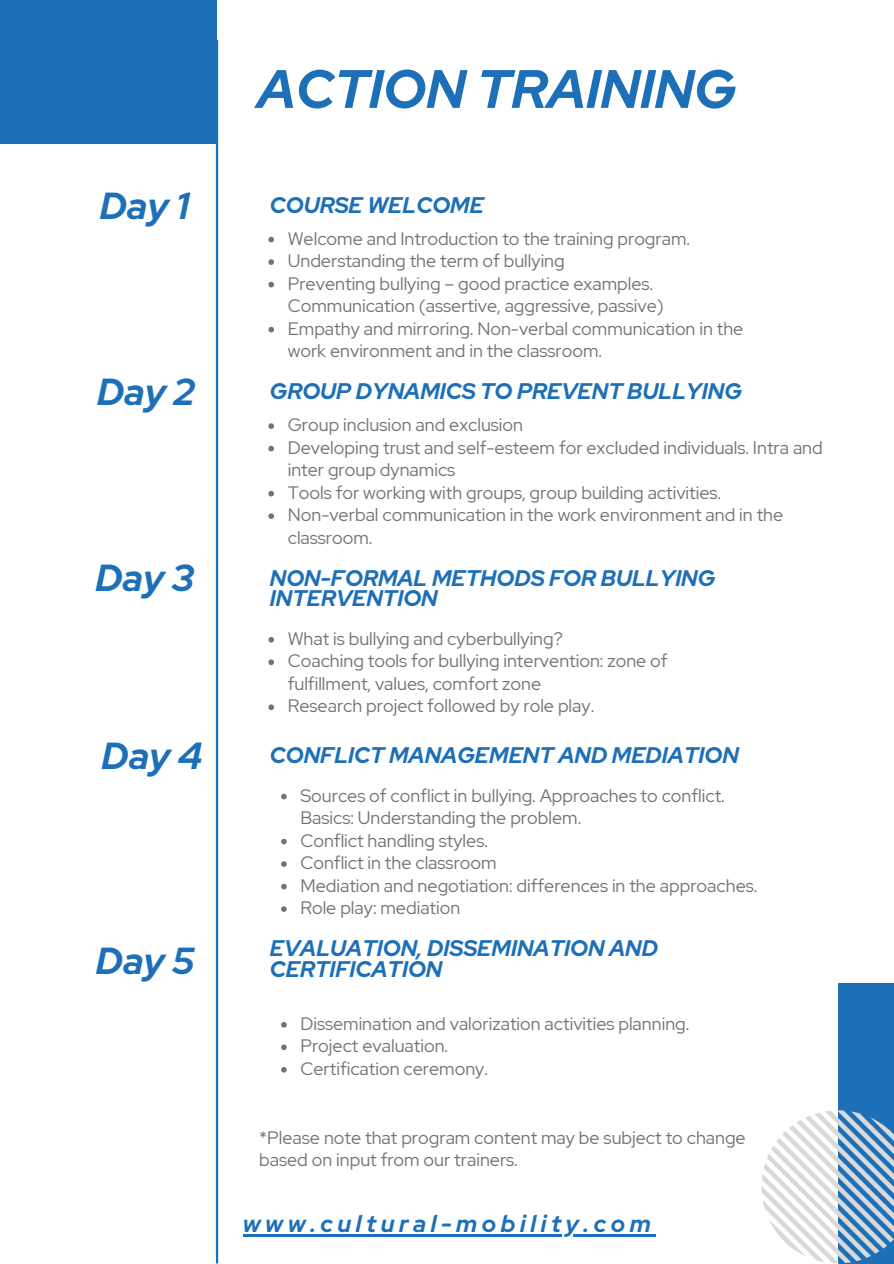
<style>
.page{position:relative;width:894px;height:1264px;background:#fff}
.page>*{position:absolute;margin:0;border:0;box-sizing:border-box;transform-origin:0 0}
.t1{font:italic 700 54px "Red Hat Display";color:#1d70b7}
.t2{font:italic 700 37.5px "Red Hat Display";color:#1d70b7}
.t3{font:italic 700 23.7px "Red Hat Display";letter-spacing:.195em;color:#1d70b7}
.t4{font:italic 700 22.5px/20.2px "Red Hat Display";color:#1d70b7}
.t5{font:18px/22.5px "Red Hat Display";color:#737373}
</style>
<div class="page">
<div style="left:0;top:0;width:217px;height:143px;background:#1d70b7"></div>
<div style="left:837px;top:983px;width:56px;height:280px;background:#1d70b7"></div>
<svg style="left:761px;top:1110px;width:132px;height:153px"></svg>
<svg style="left:268px;top:237px;width:6px;height:5px"></svg>
<svg style="left:268px;top:259px;width:6px;height:6px"></svg>
<svg style="left:268px;top:282px;width:6px;height:5px"></svg>
<svg style="left:268px;top:327px;width:6px;height:5px"></svg>
<svg style="left:268px;top:637px;width:6px;height:5px"></svg>
<svg style="left:268px;top:659px;width:6px;height:6px"></svg>
<svg style="left:268px;top:704px;width:6px;height:6px"></svg>
<hr style="left:216px;top:40px;width:2px;height:1223px;background:#1d70b7">
<hr style="left:243px;top:1233px;width:412px;height:3px;background:#1d70b7">
<svg style="left:281px;top:793px;width:5px;height:6px"></svg>
<svg style="left:281px;top:838px;width:5px;height:6px"></svg>
<svg style="left:281px;top:861px;width:5px;height:5px"></svg>
<svg style="left:281px;top:883px;width:5px;height:6px"></svg>
<svg style="left:281px;top:906px;width:5px;height:5px"></svg>
<svg style="left:268px;top:423px;width:6px;height:6px"></svg>
<svg style="left:268px;top:446px;width:6px;height:5px"></svg>
<svg style="left:268px;top:491px;width:6px;height:5px"></svg>
<svg style="left:268px;top:513px;width:6px;height:6px"></svg>
<svg style="left:281px;top:1022px;width:5px;height:5px"></svg>
<svg style="left:281px;top:1044px;width:5px;height:6px"></svg>
<svg style="left:281px;top:1067px;width:5px;height:5px"></svg>
<h1 class="t1" style="left:257px;top:53px;width:480px">ACTION TRAINING</h1>
<h2 class="t2" style="left:100px;top:181px;width:91px">Day 1</h2>
<p class="t4" style="left:270px;top:195px;width:216px">COURSE WELCOME</p>
<p class="t5" style="left:288px;top:227px;width:404px">Welcome and Introduction to the training program.</p>
<p class="t5" style="left:288px;top:249px;width:278px">Understanding the term of bullying</p>
<p class="t5" style="left:288px;top:272px;width:377px">Preventing bullying – good practice examples.<br>Communication (assertive, aggressive, passive)</p>
<h2 class="t5" style="left:288px;top:317px;width:457px">Empathy and mirroring. Non-verbal communication in the work environment and in the classroom.</h2>
<h3 class="t2" style="left:97px;top:367px;width:99px">Day 2</h3>
<p class="t4" style="left:270px;top:381px;width:473px">GROUP DYNAMICS TO PREVENT BULLYING</p>
<p class="t5" style="left:288px;top:413px;width:237px">Group inclusion and exclusion</p>
<p class="t5" style="left:288px;top:436px;width:536px">Developing trust and self-esteem for excluded individuals. Intra and inter group dynamics</p>
<p class="t5" style="left:288px;top:481px;width:435px">Tools for working with groups, group building activities.</p>
<p class="t5" style="left:288px;top:503px;width:497px">Non-verbal communication in the work environment and in the classroom.</p>
<p class="t2" style="left:95px;top:553px;width:100px">Day 3</p>
<p class="t4" style="left:270px;top:567px;width:447px">NON-FORMAL METHODS FOR BULLYING<br>INTERVENTION</p>
<p class="t5" style="left:288px;top:627px;width:276px">What is bullying and cyberbullying?</p>
<p class="t5" style="left:288px;top:649px;width:381px">Coaching tools for bullying intervention: zone of fulfillment, values, comfort zone</p>
<p class="t5" style="left:288px;top:694px;width:308px">Research project followed by role play.</p>
<h3 class="t2" style="left:102px;top:730px;width:102px">Day 4</h3>
<p class="t4" style="left:270px;top:745px;width:470px">CONFLICT MANAGEMENT AND MEDIATION</p>
<p class="t5" style="left:300px;top:784px;width:426px">Sources of conflict in bullying. Approaches to conflict.<br>Basics: Understanding the problem.</p>
<p class="t5" style="left:300px;top:829px;width:189px">Conflict handling styles.</p>
<p class="t5" style="left:300px;top:851px;width:198px">Conflict in the classroom</p>
<h2 class="t5" style="left:300px;top:874px;width:458px">Mediation and negotiation: differences in the approaches.</h2>
<h3 class="t5" style="left:300px;top:896px;width:161px">Role play: mediation</h3>
<p class="t2" style="left:96px;top:935px;width:100px">Day 5</p>
<p class="t4" style="left:270px;top:938px;width:389px">EVALUATION, DISSEMINATION AND<br>CERTIFICATION</p>
<p class="t5" style="left:300px;top:1012px;width:390px">Dissemination and valorization activities planning.</p>
<h3 class="t5" style="left:300px;top:1034px;width:149px">Project evaluation.</h3>
<h2 class="t5" style="left:300px;top:1057px;width:189px">Certification ceremony.</h2>
<h3 class="t5" style="left:259px;top:1125px;width:488px">*Please note that program content may be subject to change based on input from our trainers.</h3>
<h2 class="t3" style="left:243px;top:1207px;width:409px">www.cultural-mobility.com</h2>
</div>
